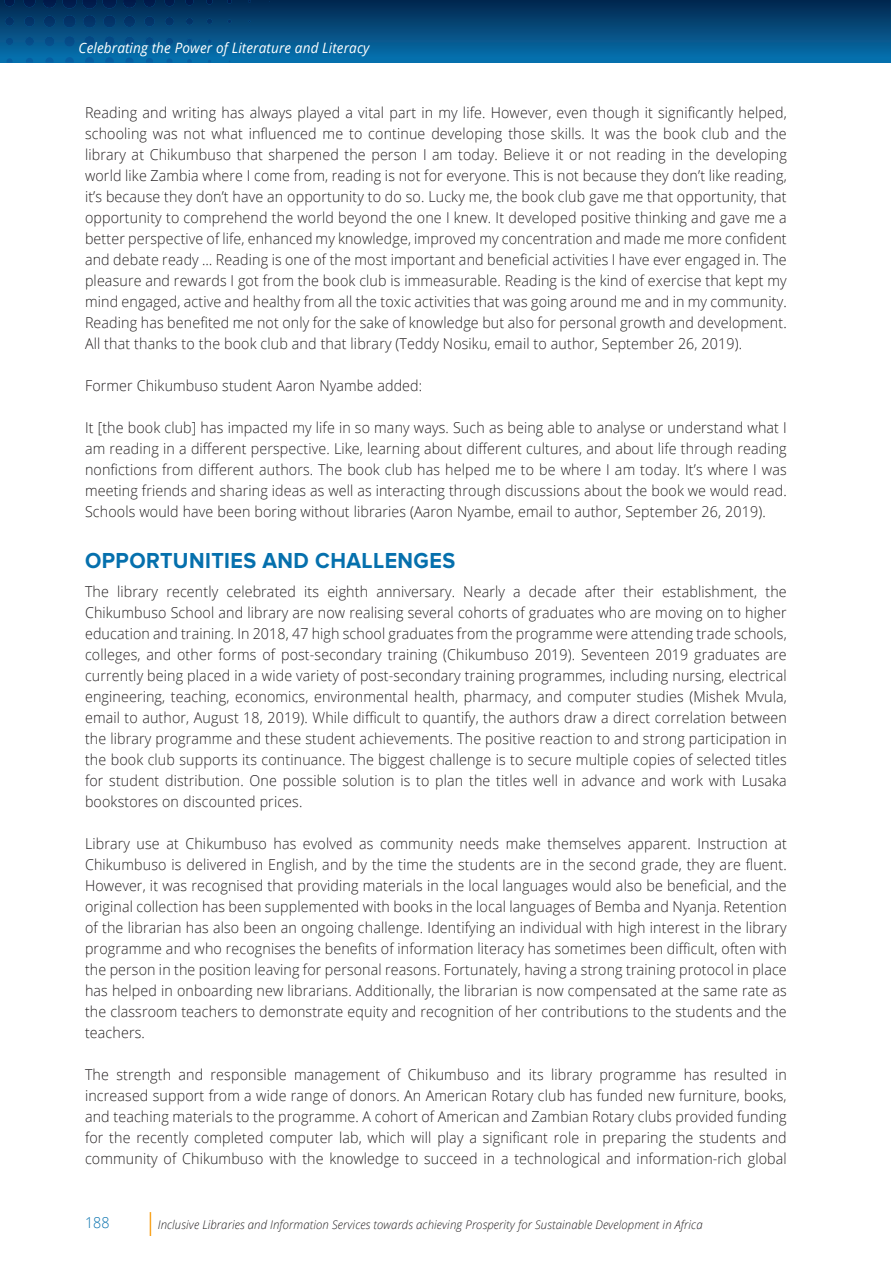
<style>
.page{position:relative;width:893px;height:1263px;background:#fff}
.page>*{position:absolute;margin:0;border:0;box-sizing:border-box;transform-origin:0 0}
.t1{font:700 22.5px "Proxima Nova";letter-spacing:.02em;color:#0570ad;scale:.95 1}
.t2{font:300 15px/21px "Open Sans";letter-spacing:.01em;color:#231f20;text-align:justify;scale:.95 1}
.t3{font:300 15px "Open Sans";color:#0570ad;scale:.95 1}
.t4{font:italic 14.25px "Open Sans";letter-spacing:.01em;color:#fff;scale:.95 1}
.t5{font:italic 300 12px "Open Sans";letter-spacing:.01em;color:#231f20;scale:.95 1}
</style>
<div class="page">
<div style="left:0;top:0;width:891px;height:62px;background:linear-gradient(to bottom,#03264d,#0772b0)"></div>
<svg style="left:187px;top:59px;width:5px;height:3px"></svg>
<svg style="left:167px;top:58px;width:5px;height:4px"></svg>
<svg style="left:146px;top:58px;width:7px;height:4px"></svg>
<svg style="left:126px;top:57px;width:7px;height:5px"></svg>
<svg style="left:105px;top:57px;width:9px;height:5px"></svg>
<svg style="left:85px;top:57px;width:9px;height:5px"></svg>
<svg style="left:65px;top:57px;width:9px;height:5px"></svg>
<svg style="left:46px;top:57px;width:8px;height:5px"></svg>
<svg style="left:26px;top:58px;width:7px;height:4px"></svg>
<svg style="left:7px;top:58px;width:6px;height:4px"></svg>
<svg style="left:207px;top:39px;width:5px;height:5px"></svg>
<svg style="left:187px;top:38px;width:6px;height:6px"></svg>
<svg style="left:166px;top:38px;width:7px;height:7px"></svg>
<svg style="left:145px;top:37px;width:9px;height:9px"></svg>
<svg style="left:125px;top:37px;width:9px;height:9px"></svg>
<svg style="left:104px;top:36px;width:11px;height:11px"></svg>
<svg style="left:84px;top:36px;width:11px;height:11px"></svg>
<svg style="left:64px;top:36px;width:11px;height:11px"></svg>
<svg style="left:45px;top:36px;width:9px;height:10px"></svg>
<svg style="left:25px;top:37px;width:9px;height:9px"></svg>
<svg style="left:6px;top:38px;width:7px;height:7px"></svg>
<svg style="left:207px;top:19px;width:5px;height:5px"></svg>
<svg style="left:186px;top:18px;width:7px;height:7px"></svg>
<svg style="left:165px;top:17px;width:9px;height:9px"></svg>
<svg style="left:144px;top:16px;width:11px;height:11px"></svg>
<svg style="left:124px;top:16px;width:11px;height:11px"></svg>
<svg style="left:103px;top:15px;width:13px;height:13px"></svg>
<svg style="left:83px;top:15px;width:13px;height:13px"></svg>
<svg style="left:63px;top:15px;width:13px;height:13px"></svg>
<svg style="left:44px;top:16px;width:11px;height:11px"></svg>
<svg style="left:24px;top:16px;width:11px;height:11px"></svg>
<svg style="left:5px;top:17px;width:9px;height:9px"></svg>
<svg style="left:227px;top:0;width:5px;height:4px"></svg>
<svg style="left:206px;top:0;width:7px;height:5px"></svg>
<svg style="left:186px;top:0;width:8px;height:5px"></svg>
<svg style="left:165px;top:0;width:9px;height:6px"></svg>
<svg style="left:144px;top:0;width:11px;height:7px"></svg>
<svg style="left:123px;top:0;width:13px;height:8px"></svg>
<img style="left:102px;top:0;width:15px;height:8px">
<img style="left:82px;top:0;width:15px;height:9px">
<img style="left:62px;top:0;width:15px;height:9px">
<svg style="left:43px;top:0;width:13px;height:8px"></svg>
<svg style="left:24px;top:0;width:11px;height:7px"></svg>
<svg style="left:150px;top:1212px;width:1px;height:24px"></svg>
<svg style="left:0;top:0;width:15px;height:6px"></svg>
<p class="t4" style="left:79px;top:38px;width:308px">Celebrating the Power of Literature and Literacy</p>
<p class="t2" style="left:85px;top:101px;width:740px">Reading and writing has always played a vital part in my life. However, even though it significantly helped, schooling was not what influenced me to continue developing those skills. It was the book club and the library at Chikumbuso that sharpened the person I am today. Believe it or not reading in the developing world like Zambia where I come from, reading is not for everyone. This is not because they don’t like reading, it’s because they don’t have an opportunity to do so. Lucky me, the book club gave me that opportunity, that opportunity to comprehend the world beyond the one I knew. It developed positive thinking and gave me a better perspective of life, enhanced my knowledge, improved my concentration and made me more confident and debate ready … Reading is one of the most important and beneficial activities I have ever engaged in. The pleasure and rewards I got from the book club is immeasurable. Reading is the kind of exercise that kept my mind engaged, active and healthy from all the toxic activities that was going around me and in my community.<br>Reading has benefited me not only for the sake of knowledge but also for personal growth and development.<br>All that thanks to the book club and that library (Teddy Nosiku, email to author, September 26, 2019).</p>
<p class="t2" style="left:85px;top:374px;width:356px">Former Chikumbuso student Aaron Nyambe added:</p>
<p class="t2" style="left:85px;top:416px;width:740px">It [the book club] has impacted my life in so many ways. Such as being able to analyse or understand what I am reading in a different perspective. Like, learning about different cultures, and about life through reading nonfictions from different authors. The book club has helped me to be where I am today. It’s where I was meeting friends and sharing ideas as well as interacting through discussions about the book we would read.<br>Schools would have been boring without libraries (Aaron Nyambe, email to author, September 26, 2019).</p>
<h1 class="t1" style="left:85px;top:547px;width:391px">OPPORTUNITIES AND CHALLENGES</h1>
<p class="t2" style="left:85px;top:581px;width:740px">The library recently celebrated its eighth anniversary. Nearly a decade after their establishment, the Chikumbuso School and library are now realising several cohorts of graduates who are moving on to higher education and training. In 2018, 47 high school graduates from the programme were attending trade schools, colleges, and other forms of post-secondary training (Chikumbuso 2019). Seventeen 2019 graduates are currently being placed in a wide variety of post-secondary training programmes, including nursing, electrical engineering, teaching, economics, environmental health, pharmacy, and computer studies (Mishek Mvula, email to author, August 18, 2019). While difficult to quantify, the authors draw a direct correlation between the library programme and these student achievements. The positive reaction to and strong participation in the book club supports its continuance. The biggest challenge is to secure multiple copies of selected titles for student distribution. One possible solution is to plan the titles well in advance and work with Lusaka bookstores on discounted prices.</p>
<p class="t2" style="left:85px;top:833px;width:740px">Library use at Chikumbuso has evolved as community needs make themselves apparent. Instruction at Chikumbuso is delivered in English, and by the time the students are in the second grade, they are fluent.<br>However, it was recognised that providing materials in the local languages would also be beneficial, and the original collection has been supplemented with books in the local languages of Bemba and Nyanja. Retention of the librarian has also been an ongoing challenge. Identifying an individual with high interest in the library programme and who recognises the benefits of information literacy has sometimes been difficult, often with the person in the position leaving for personal reasons. Fortunately, having a strong training protocol in place has helped in onboarding new librarians. Additionally, the librarian is now compensated at the same rate as the classroom teachers to demonstrate equity and recognition of her contributions to the students and the teachers.</p>
<p class="t2" style="left:85px;top:1064px;width:740px">The strength and responsible management of Chikumbuso and its library programme has resulted in increased support from a wide range of donors. An American Rotary club has funded new furniture, books, and teaching materials to the programme. A cohort of American and Zambian Rotary clubs provided funding for the recently completed computer lab, which will play a significant role in preparing the students and community of Chikumbuso with the knowledge to succeed in a technological and information-rich global</p>
<p class="t3" style="left:85px;top:1212px;width:27px">188</p>
<p class="t5" style="left:158px;top:1216px;width:575px">Inclusive Libraries and Information Services towards achieving Prosperity for Sustainable Development in Africa</p>
</div>
